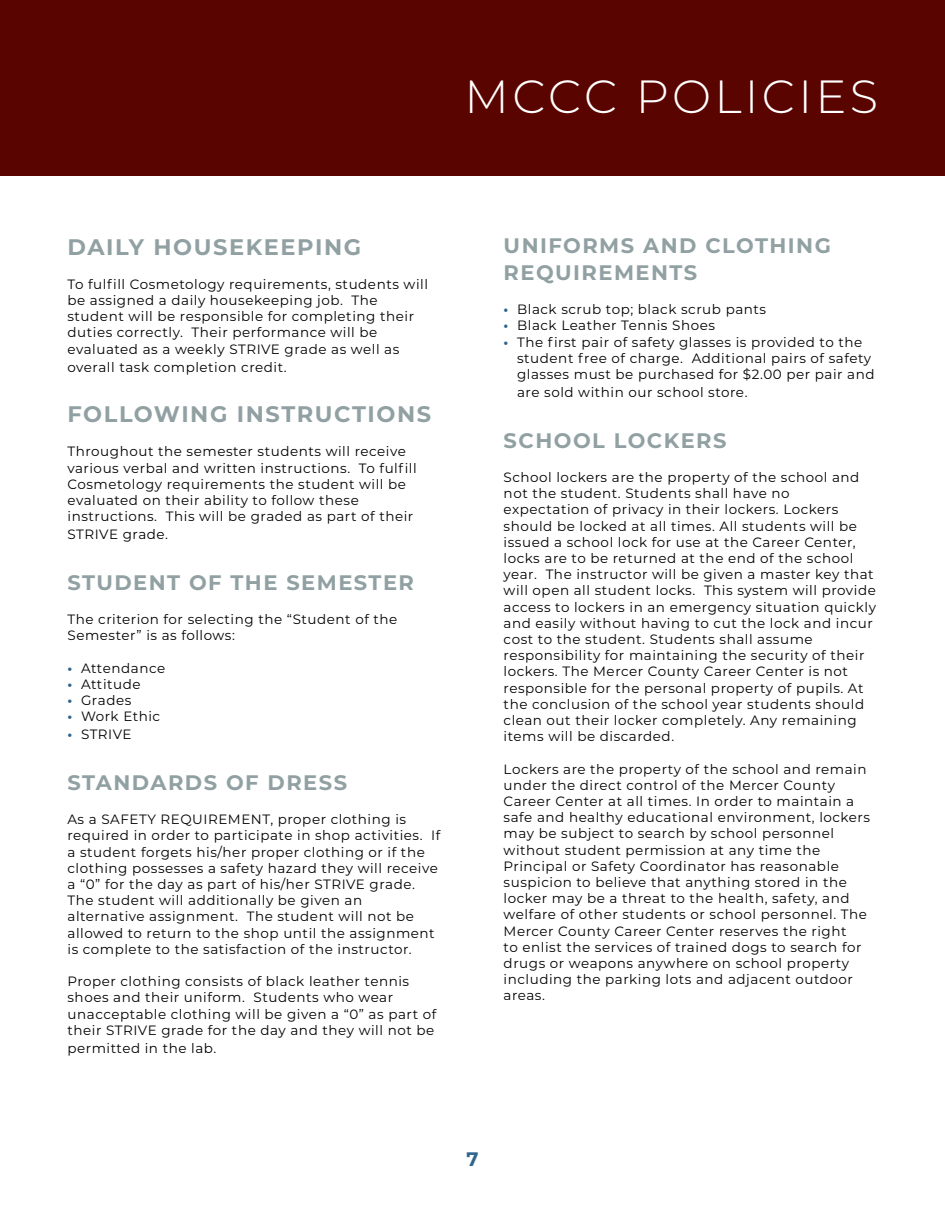
<style>
.page{position:relative;width:945px;height:1215px;background:#fff}
.page>*{position:absolute;margin:0;border:0;box-sizing:border-box;transform-origin:0 0}
.t1{font:300 46.5px "Montserrat";letter-spacing:.07em;color:#fff}
.t2{font:700 22.5px "Montserrat";letter-spacing:.07em;color:#91a0a2}
.t3{font:700 21px/27px "Montserrat";letter-spacing:.07em;color:#91a0a2}
.t4{font:700 19.5px "Montserrat";color:#2f648d}
.t5{font:13.5px/16.2px "Montserrat";letter-spacing:.04em;color:#000}
.s1{font-weight:700;color:#2f648d}
</style>
<div class="page">
<div style="left:0;top:0;width:945px;height:176px;background:#5a0400"></div>
<p class="t1" style="left:465px;top:65px;width:415px">MCCC POLICIES</p>
<p class="t2" style="left:68px;top:230px;width:295px">DAILY HOUSEKEEPING</p>
<p class="t5" style="left:68px;top:275px;width:362px">To fulfill Cosmetology requirements, students will be assigned a daily housekeeping job. The student will be responsible for completing their duties correctly. Their performance will be</p>
<p class="t5" style="left:68px;top:339px;width:333px;line-height:18px">evaluated as a weekly STRIVE grade as well as overall task completion credit.</p>
<p class="t2" style="left:68px;top:398px;width:365px">FOLLOWING INSTRUCTIONS</p>
<p class="t5" style="left:68px;top:443px;width:351px">Throughout the semester students will receive various verbal and written instructions. To fulfill Cosmetology requirements the student will be evaluated on their ability to follow these instructions. This will be graded as part of their</p>
<p class="t5" style="left:68px;top:526px;width:102px">STRIVE grade.</p>
<p class="t3" style="left:68px;top:568px;width:348px">STUDENT OF THE SEMESTER</p>
<p class="t5" style="left:68px;top:611px;width:331px">The criterion for selecting the “Student of the<br>Semester” is as follows:</p>
<p class="t5" style="left:68px;top:659px;width:99px"><span class="s1">•</span> Attendance</p>
<p class="t5" style="left:68px;top:676px;width:75px"><span class="s1">•</span> Attitude</p>
<p class="t5" style="left:68px;top:692px;width:65px"><span class="s1">•</span> Grades</p>
<p class="t5" style="left:68px;top:708px;width:94px"><span class="s1">•</span> Work Ethic</p>
<p class="t5" style="left:68px;top:726px;width:66px"><span class="s1">•</span> STRIVE</p>
<p class="t3" style="left:68px;top:768px;width:281px">STANDARDS OF DRESS</p>
<p class="t5" style="left:68px;top:811px;width:374px">As a SAFETY REQUIREMENT, proper clothing is required in order to participate in shop activities. If a student forgets his/her proper clothing or if the clothing possesses a safety hazard they will receive a “0” for the day as part of his/her STRIVE grade.<br>The student will additionally be given an</p>
<p class="t5" style="left:68px;top:908px;width:369px">alternative assignment. The student will not be allowed to return to the shop until the assignment is complete to the satisfaction of the instructor.</p>
<p class="t5" style="left:68px;top:973px;width:370px">Proper clothing consists of black leather tennis shoes and their uniform. Students who wear unacceptable clothing will be given a “0” as part of their STRIVE grade for the day and they will not be</p>
<p class="t5" style="left:68px;top:1039px;width:150px">permitted in the lab.</p>
<p class="t3" style="left:504px;top:231px;width:329px">UNIFORMS AND CLOTHING<br>REQUIREMENTS</p>
<p class="t5" style="left:504px;top:301px;width:264px"><span class="s1">•</span> Black scrub top; black scrub pants</p>
<p class="t5" style="left:504px;top:317px;width:213px"><span class="s1">•</span> Black Leather Tennis Shoes</p>
<p class="t5" style="left:517px;top:333px;width:359px;text-indent:-14px"><span class="s1">•</span> The first pair of safety glasses is provided to the student free of charge. Additional pairs of safety glasses must be purchased for $2.00 per pair and</p>
<p class="t5" style="left:517px;top:384px;width:232px">are sold within our school store.</p>
<p class="t3" style="left:504px;top:426px;width:224px">SCHOOL LOCKERS</p>
<p class="t5" style="left:504px;top:469px;width:374px">School lockers are the property of the school and not the student. Students shall have no expectation of privacy in their lockers. Lockers should be locked at all times. All students will be issued a school lock for use at the Career Center, locks are to be returned at the end of the school year. The instructor will be given a master key that will open all student locks. This system will provide access to lockers in an emergency situation quickly and easily without having to cut the lock and incur cost to the student. Students shall assume responsibility for maintaining the security of their lockers. The Mercer County Career Center is not responsible for the personal property of pupils. At the conclusion of the school year students should clean out their locker completely. Any remaining items will be discarded.</p>
<p class="t5" style="left:504px;top:760px;width:368px">Lockers are the property of the school and remain under the direct control of the Mercer County Career Center at all times. In order to maintain a safe and healthy educational environment, lockers may be subject to search by school personnel without student permission at any time the Principal or Safety Coordinator has reasonable suspicion to believe that anything stored in the locker may be a threat to the health, safety, and welfare of other students or school personnel. The Mercer County Career Center reserves the right<br>to enlist the services of trained dogs to search for drugs or weapons anywhere on school property including the parking lots and adjacent outdoor areas.</p>
<p class="t4" style="left:466px;top:1145px;width:14px">7</p>
</div>
